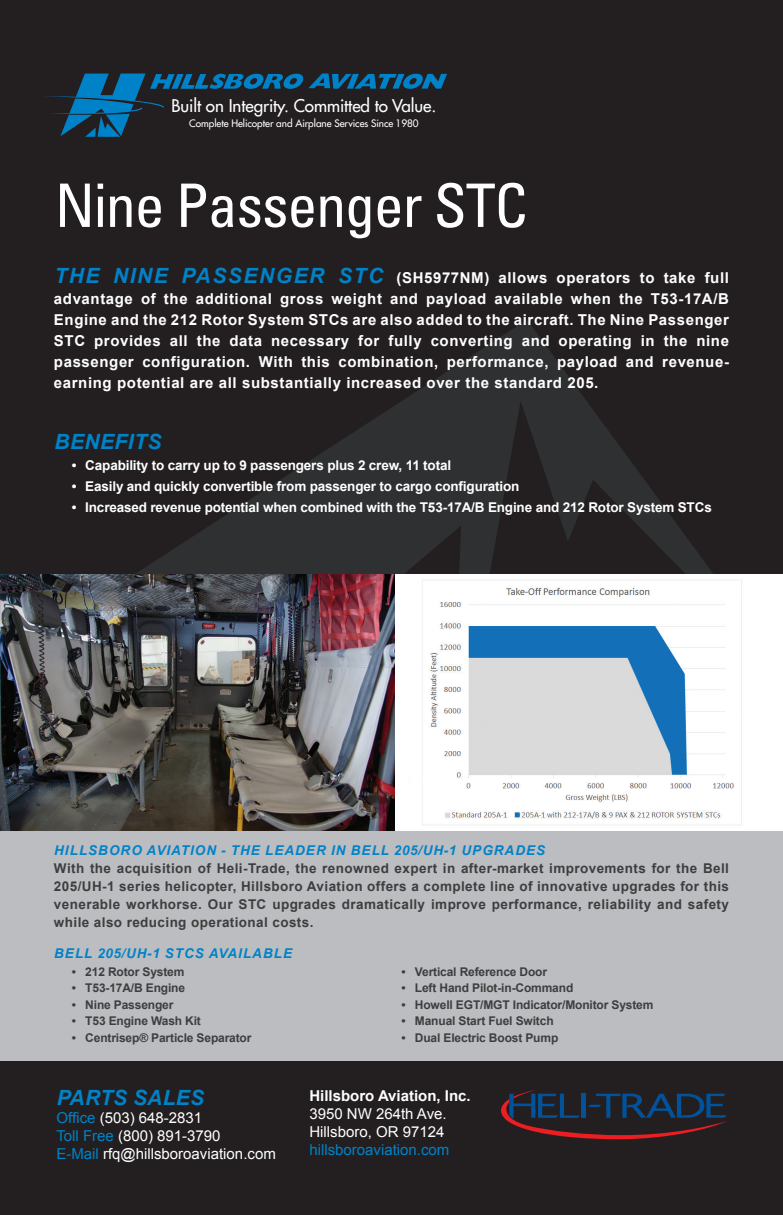
<style>
.page{position:relative;width:783px;height:1215px;background:#231f20}
.page>*{position:absolute;margin:0;border:0;box-sizing:border-box;transform-origin:0 0}
.t1{font:condensed 60px "Univers LT Std";letter-spacing:-.02em;color:#fff}
.t2{font:italic 700 21px "Arial";letter-spacing:.015em;color:#0082c8}
.t3{font:17.1px "Futura LT";letter-spacing:-.005em;color:#fff}
.t4{font:700 15px/21px "Arial";letter-spacing:.04em;color:#fff;text-align:justify}
.t5{font:15px/18px "Arial";color:#fff}
.t6{font:700 15px "Arial";color:#fff}
.t7{font:15px "Arial";color:#0082c8}
.t8{font:700 13.5px/18px "Arial";letter-spacing:.03em;color:#3e3e3f;text-align:justify}
.t9{font:700 13.5px "Arial";letter-spacing:-.01em;color:#fff}
.t10{font:italic 700 13.5px "Arial";letter-spacing:.075em;color:#0082c8}
.t11{font:700 12px "Arial";letter-spacing:-.01em;color:#3e3e3f}
.t12{font:10.05px "Futura LT";letter-spacing:-.005em;color:#fff}
.s1{font-style:italic;font-size:21px;color:#0082c8}
.s2{color:#0082c8}
</style>
<div class="page">
<svg style="left:136px;top:320px;width:577px;height:254px"></svg>
<svg style="left:45px;top:73px;width:402px;height:64px"></svg>
<svg style="left:501px;top:1090px;width:226px;height:49px"></svg>
<div style="left:0;top:830px;width:783px;height:231px;background:#bcbdc0"></div>
<img style="left:0;top:574px;width:783px;height:256px">
<p class="t3" style="left:172px;top:95px;width:266px">Built on Integrity. Committed to Value.</p>
<p class="t12" style="left:189px;top:117px;width:231px">Complete Helicopter and Airplane Services Since 1980</p>
<h1 class="t1" style="left:55px;top:168px;width:474px">Nine Passenger STC</h1>
<p class="t4" style="left:54px;top:267px;width:677px"><span class="s1">THE NINE PASSENGER STC</span> (SH5977NM) allows operators to take full advantage of the additional gross weight and payload available when the T53-17A/B Engine and the 212 Rotor System STCs are also added to the aircraft. The Nine Passenger STC provides all the data necessary for fully converting and operating in the nine passenger configuration. With this combination, performance, payload and revenue&shy;earning potential are all substantially increased over the standard 205.</p>
<h2 class="t2" style="left:54px;top:428px;width:109px">BENEFITS</h2>
<p class="t9" style="left:72px;top:456px;width:381px">• Capability to carry up to 9 passengers plus 2 crew, 11 total</p>
<p class="t9" style="left:72px;top:477px;width:449px">• Easily and quickly convertible from passenger to cargo configuration</p>
<p class="t9" style="left:72px;top:498px;width:642px">• Increased revenue potential when combined with the T53-17A/B Engine and 212 Rotor System STCs</p>
<p class="t10" style="left:54px;top:841px;width:492px">HILLSBORO AVIATION - THE LEADER IN BELL 205/UH-1 UPGRADES</p>
<p class="t8" style="left:54px;top:859px;width:677px">With the acquisition of Heli-Trade, the renowned expert in after-market improvements for the Bell 205/UH-1 series helicopter, Hillsboro Aviation offers a complete line of innovative upgrades for this venerable workhorse. Our STC upgrades dramatically improve performance, reliability and safety while also reducing operational costs.</p>
<p class="t10" style="left:54px;top:944px;width:239px">BELL 205/UH-1 STCS AVAILABLE</p>
<p class="t11" style="left:72px;top:963px;width:114px">• 212 Rotor System</p>
<p class="t11" style="left:72px;top:980px;width:115px">• T53-17A/B Engine</p>
<p class="t11" style="left:72px;top:996px;width:103px">• Nine Passenger</p>
<p class="t11" style="left:72px;top:1013px;width:131px">• T53 Engine Wash Kit</p>
<p class="t11" style="left:72px;top:1029px;width:181px">• Centrisep® Particle Separator</p>
<p class="t11" style="left:401px;top:963px;width:147px">• Vertical Reference Door</p>
<p class="t11" style="left:401px;top:980px;width:173px">• Left Hand Pilot-in-Command</p>
<p class="t11" style="left:401px;top:996px;width:254px">• Howell EGT/MGT Indicator/Monitor System</p>
<p class="t11" style="left:401px;top:1013px;width:154px">• Manual Start Fuel Switch</p>
<p class="t11" style="left:401px;top:1029px;width:158px">• Dual Electric Boost Pump</p>
<h2 class="t2" style="left:57px;top:1084px;width:149px">PARTS SALES</h2>
<p class="t5" style="left:56px;top:1109px;width:221px"><span class="s2">Office</span> (503) 648-2831<br><span class="s2">Toll Free</span> (800) 891-3790<br><span class="s2">E-Mail</span> rfq@hillsboroaviation.com</p>
<p class="t6" style="left:309px;top:1085px;width:163px">Hillsboro Aviation, Inc.</p>
<p class="t5" style="left:309px;top:1105px;width:139px">3950 NW 264th Ave.<br>Hillsboro, OR 97124</p>
<p class="t7" style="left:309px;top:1139px;width:142px">hillsboroaviation.com</p>
</div>
